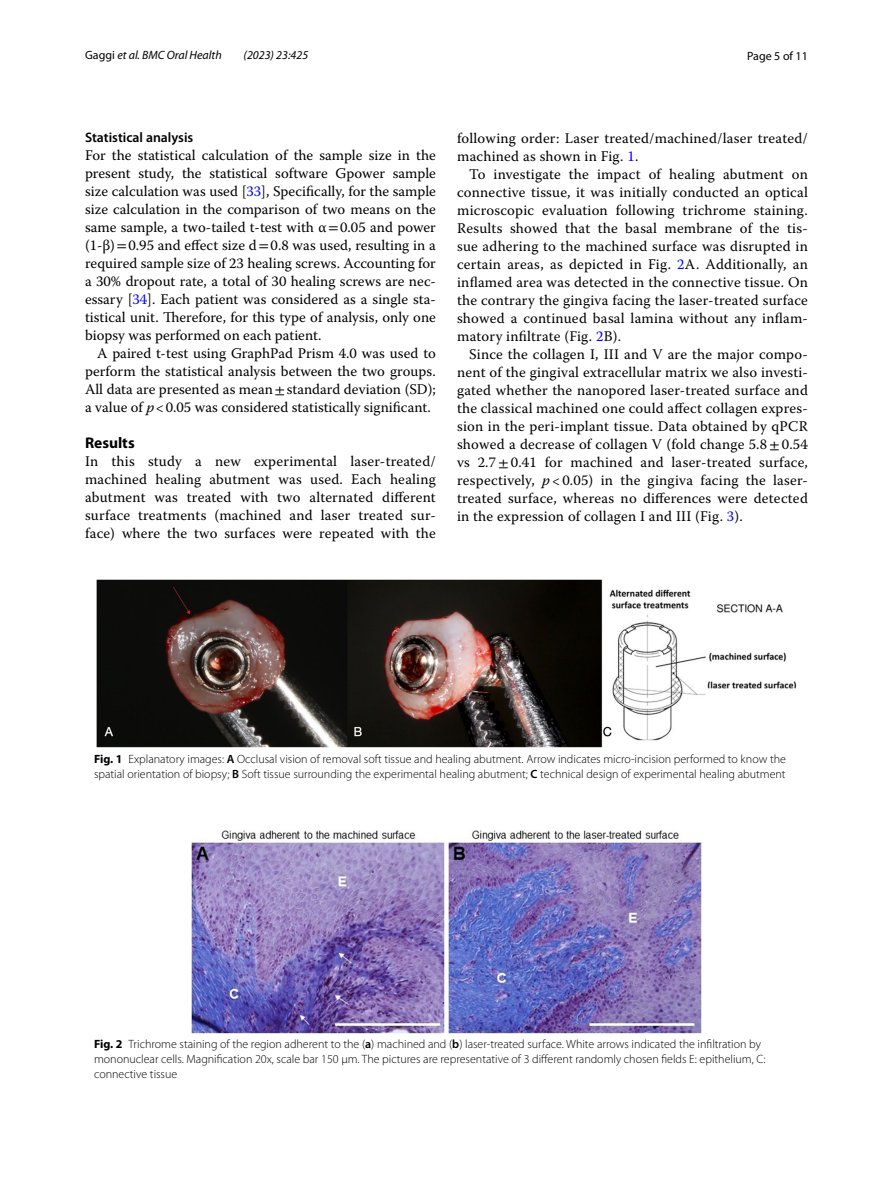
<style>
.page{position:relative;width:893px;height:1187px;background:#fff}
.page>*{position:absolute;margin:0;border:0;box-sizing:border-box;transform-origin:0 0}
.t1{font:700 15.45px "Myriad Pro";color:#000}
.t2{font:14.7px/18px "Warnock Pro";letter-spacing:.015em;color:#000;text-align:justify}
.t3{font:600 13.8px "Myriad Pro";color:#000}
.t4{font:300 12px/15px "Myriad Pro";color:#000}
.t5{font:italic 12px "Myriad Pro";color:#000}
.t6{font:12px "Myriad Pro";color:#000}
.s1{font-style:normal}
.s2{color:#00f}
.s3{font-family:"STIX"}
.s4{font-style:italic}
.s5{font-weight:700}
.s6{font-weight:600}
</style>
<div class="page">
<img style="left:96px;top:579px;width:701px;height:168px">
<img style="left:191px;top:830px;width:511px;height:203px">
<p class="t5" style="left:85px;top:48px;width:138px"><span class="s1">Gaggi</span> et al. BMC Oral Health</p>
<p class="t5" style="left:244px;top:48px;width:66px">(2023) 23:425</p>
<p class="t6" style="left:747px;top:48px;width:62px">Page 5 of 11</p>
<p class="t3" style="left:85px;top:129px;width:110px">Statistical analysis</p>
<p class="t2" style="left:85px;top:146px;width:352px">For the statistical calculation of the sample size in the present study, the statistical software Gpower sample size calculation was used [<span class="s2">33</span>], Specifically, for the sample size calculation in the comparison of two means on the same sample, a two-tailed t-test with α<span class="s3">=</span>0.05 and power (1-β)<span class="s3">=</span>0.95 and effect size d<span class="s3">=</span>0.8 was used, resulting in a required sample size of 23 healing screws. Accounting for a 30% dropout rate, a total of 30 healing screws are nec&shy;essary [<span class="s2">34</span>]. Each patient was considered as a single sta&shy;tistical unit. Therefore, for this type of analysis, only one biopsy was performed on each patient.</p>
<p class="t2" style="left:85px;top:344px;width:352px;text-indent:12px">A paired t-test using GraphPad Prism 4.0 was used to perform the statistical analysis between the two groups.<br>All data are presented as mean<span class="s3">±</span>standard deviation (SD); a value of <span class="s4">p</span>&lt;0.05 was considered statistically significant.</p>
<p class="t1" style="left:85px;top:433px;width:51px">Results</p>
<p class="t2" style="left:85px;top:452px;width:352px">In this study a new experimental laser-treated/ machined healing abutment was used. Each healing abutment was treated with two alternated different surface treatments (machined and laser treated sur&shy;face) where the two surfaces were repeated with the</p>
<p class="t2" style="left:457px;top:128px;width:352px">following order: Laser treated/machined/laser treated/ machined as shown in Fig. <span class="s2">1</span>.</p>
<p class="t2" style="left:457px;top:164px;width:352px;text-indent:12px">To investigate the impact of healing abutment on connective tissue, it was initially conducted an optical microscopic evaluation following trichrome staining.<br>Results showed that the basal membrane of the tis&shy;sue adhering to the machined surface was disrupted in certain areas, as depicted in Fig. <span class="s2">2</span>A. Additionally, an inflamed area was detected in the connective tissue. On the contrary the gingiva facing the laser-treated surface showed a continued basal lamina without any inflam&shy;matory infiltrate (Fig. <span class="s2">2</span>B).</p>
<p class="t2" style="left:457px;top:344px;width:352px;text-indent:12px">Since the collagen I, III and V are the major compo&shy;nent of the gingival extracellular matrix we also investi&shy;gated whether the nanopored laser-treated surface and the classical machined one could affect collagen expres&shy;sion in the peri-implant tissue. Data obtained by qPCR showed a decrease of collagen V (fold change 5.8<span class="s3">±</span>0.54 vs 2.7<span class="s3">±</span>0.41 for machined and laser-treated surface, respectively, <span class="s4">p</span> &lt; 0.05) in the gingiva facing the laser&shy;treated surface, whereas no differences were detected in the expression of collagen I and III (Fig. <span class="s2">3</span>).</p>
<p class="t4" style="left:94px;top:751px;width:693px"><span class="s5">Fig. 1</span> Explanatory images: <span class="s6">A</span> Occlusal vision of removal soft tissue and healing abutment. Arrow indicates micro-incision performed to know the spatial orientation of biopsy; <span class="s6">B</span> Soft tissue surrounding the experimental healing abutment; <span class="s6">C</span> technical design of experimental healing abutment</p>
<p class="t4" style="left:94px;top:1036px;width:673px"><span class="s5">Fig. 2</span> Trichrome staining of the region adherent to the (<span class="s6">a</span>) machined and (<span class="s6">b</span>) laser-treated surface. White arrows indicated the infiltration by mononuclear cells. Magnification 20x, scale bar 150 μm. The pictures are representative of 3 different randomly chosen fields E: epithelium, C: connective tissue</p>
</div>
